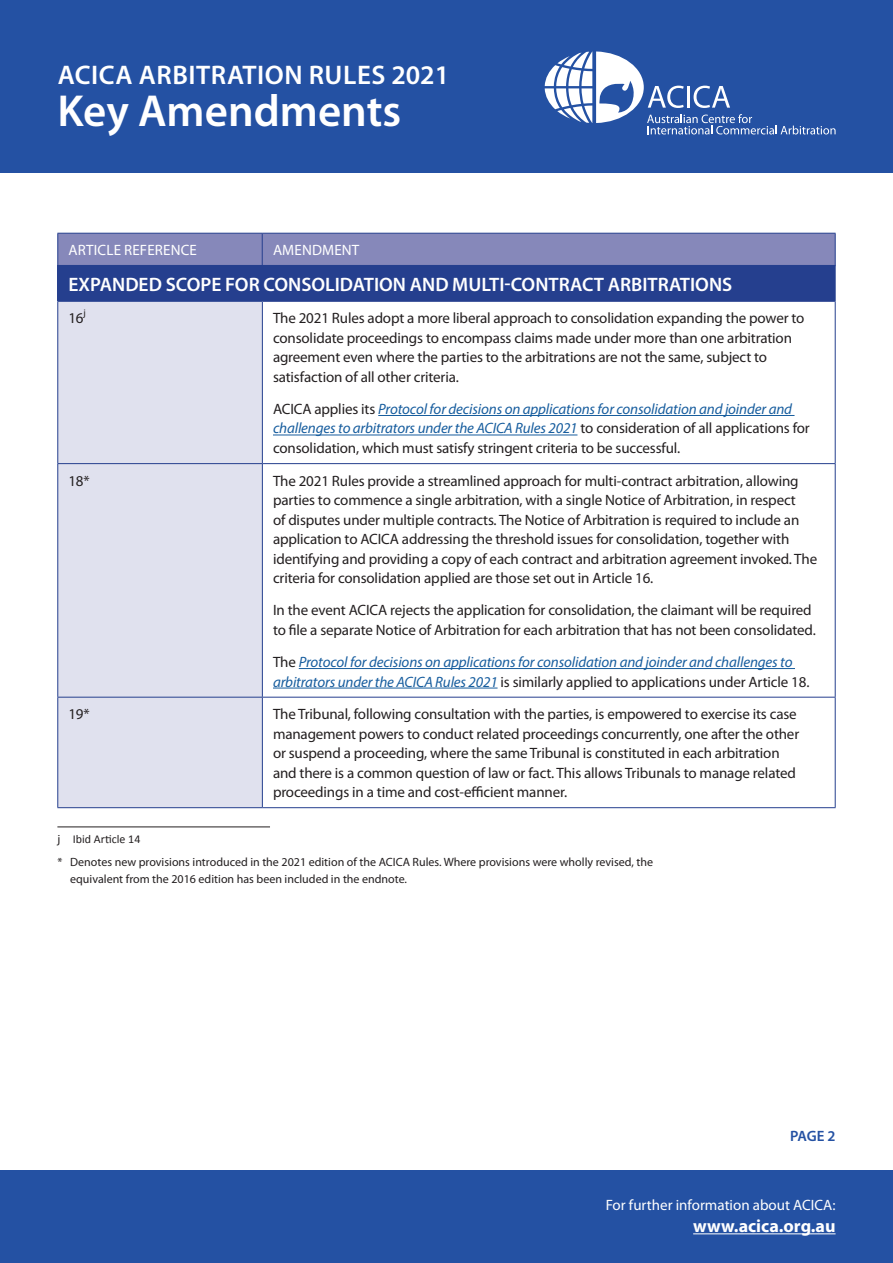
<style>
.page{position:relative;width:893px;height:1263px;background:#fff}
.page>*{position:absolute;margin:0;border:0;box-sizing:border-box;transform-origin:0 0}
.First_para{font:600 45px "Myriad Pro";color:#fff}
.First_para-2{font:600 27px "Myriad Pro";letter-spacing:.02em;color:#fff}
.Table_Heading{font:600 19.5px "Myriad Pro";color:#fff}
.t1{font:700 18px "Myriad Pro";color:#fff}
.Body_Text{font:15px/19.5px "Myriad Pro";letter-spacing:-.01em;color:#231f20}
.Body_Text-2{font:italic 15px/19.5px "Myriad Pro";letter-spacing:-.01em;color:#175d9e}
.Body_Text-3{font:15px "Myriad Pro";letter-spacing:.005em;color:#fff}
.First_para-3{font:600 15px "Myriad Pro";color:#2451a3}
.Footnote_text{font:12px/16.5px "Myriad Pro";color:#231f20}
.Footnote_text-2{font:12px "Calibri";color:#231f20}
.Body_Text-4{font:9.75px "Myriad Pro";color:#231f20}
.s1{font-style:italic;color:#175d9e}
.s2{font-style:normal;color:#231f20}
.s3{font-family:"Myriad Pro"}
</style>
<div class="page">
<div style="left:0;top:0;width:893px;height:172px;background:#2451a3"></div>
<div style="left:0;top:1170px;width:893px;height:93px;background:#2451a3"></div>
<hr style="left:693px;top:1233px;width:143px;height:1px;background:#fff">
<svg style="left:545px;top:51px;width:291px;height:83px"></svg>
<div style="left:58px;top:234px;width:777px;height:31px;background:#8688ba"></div>
<hr style="left:57px;top:233px;width:205px;height:1px;background:#253f8e">
<hr style="left:57px;top:234px;width:1px;height:31px;background:#253f8e">
<hr style="left:262px;top:233px;width:574px;height:1px;background:#253f8e">
<hr style="left:262px;top:234px;width:1px;height:31px;background:#253f8e">
<hr style="left:835px;top:234px;width:1px;height:31px;background:#253f8e">
<div style="left:58px;top:265px;width:777px;height:36px;background:#253f8e"></div>
<div style="left:58px;top:302px;width:204px;height:505px;background:#e0e1ee"></div>
<hr style="left:57px;top:265px;width:205px;height:1px;background:#253f8e">
<hr style="left:57px;top:266px;width:1px;height:35px;background:#253f8e">
<hr style="left:262px;top:265px;width:574px;height:1px;background:#253f8e">
<hr style="left:835px;top:266px;width:1px;height:35px;background:#253f8e">
<hr style="left:57px;top:301px;width:205px;height:1px;background:#253f8e">
<hr style="left:57px;top:302px;width:1px;height:161px;background:#253f8e">
<hr style="left:262px;top:301px;width:574px;height:1px;background:#253f8e">
<hr style="left:262px;top:302px;width:1px;height:161px;background:#253f8e">
<hr style="left:835px;top:302px;width:1px;height:161px;background:#253f8e">
<hr style="left:57px;top:463px;width:205px;height:1px;background:#253f8e">
<hr style="left:57px;top:464px;width:1px;height:233px;background:#253f8e">
<hr style="left:262px;top:463px;width:574px;height:1px;background:#253f8e">
<hr style="left:262px;top:464px;width:1px;height:233px;background:#253f8e">
<hr style="left:835px;top:464px;width:1px;height:233px;background:#253f8e">
<hr style="left:57px;top:697px;width:205px;height:1px;background:#253f8e">
<hr style="left:57px;top:697px;width:1px;height:110px;background:#253f8e">
<hr style="left:262px;top:697px;width:574px;height:1px;background:#253f8e">
<hr style="left:262px;top:697px;width:1px;height:110px;background:#253f8e">
<hr style="left:835px;top:697px;width:1px;height:110px;background:#253f8e">
<hr style="left:57px;top:807px;width:205px;height:1px;background:#253f8e">
<hr style="left:262px;top:807px;width:574px;height:1px;background:#253f8e">
<hr style="left:378px;top:415px;width:416px;height:1px;background:#175d9e">
<hr style="left:273px;top:435px;width:304px;height:1px;background:#175d9e">
<hr style="left:299px;top:668px;width:496px;height:1px;background:#175d9e">
<hr style="left:273px;top:688px;width:225px;height:1px;background:#175d9e">
<hr style="left:57px;top:826px;width:213px;height:1px;background:#231f20">
<p class="First_para-2" style="left:58px;top:60px;width:393px">ACICA ARBITRATION RULES 2021</p>
<p class="First_para" style="left:57px;top:86px;width:345px">Key Amendments</p>
<p class="Body_Text-3" style="left:69px;top:242px;width:130px">ARTICLE REFERENCE</p>
<p class="Body_Text-3" style="left:273px;top:242px;width:88px">AMENDMENT</p>
<p class="Table_Heading" style="left:69px;top:273px;width:665px">EXPANDED SCOPE FOR CONSOLIDATION AND MULTI-CONTRACT ARBITRATIONS</p>
<p class="Body_Text" style="left:68px;top:309px;width:17px">16</p>
<p class="Body_Text-4" style="left:83px;top:307px;width:4px">j</p>
<p class="Body_Text" style="left:273px;top:309px;width:533px">The 2021 Rules adopt a more liberal approach to consolidation expanding the power to consolidate proceedings to encompass claims made under more than one arbitration agreement even where the parties to the arbitrations are not the same, subject to satisfaction of all other criteria.</p>
<p class="Body_Text" style="left:273px;top:399px;width:538px">ACICA applies its <span class="s1">Protocol for decisions on applications for consolidation and joinder and challenges to arbitrators under the ACICA Rules 2021</span> to consideration of all applications for consolidation, which must satisfy stringent criteria to be successful.</p>
<p class="Body_Text" style="left:68px;top:471px;width:23px">18*</p>
<p class="Body_Text" style="left:273px;top:471px;width:546px">The 2021 Rules provide a streamlined approach for multi-contract arbitration, allowing parties to commence a single arbitration, with a single Notice of Arbitration, in respect<br>of disputes under multiple contracts. The Notice of Arbitration is required to include an application to ACICA addressing the threshold issues for consolidation, together with identifying and providing a copy of each contract and arbitration agreement invoked. The criteria for consolidation applied are those set out in Article 16.</p>
<p class="Body_Text" style="left:273px;top:601px;width:544px">In the event ACICA rejects the application for consolidation, the claimant will be required to file a separate Notice of Arbitration for each arbitration that has not been consolidated.</p>
<p class="Body_Text-2" style="left:273px;top:652px;width:538px"><span class="s2">The</span> Protocol for decisions on applications for consolidation and joinder and challenges to arbitrators under the ACICA Rules 2021 <span class="s2">is similarly applied to applications under Article 18.</span></p>
<p class="Body_Text" style="left:68px;top:704px;width:23px">19*</p>
<p class="Body_Text" style="left:273px;top:704px;width:528px">The Tribunal, following consultation with the parties, is empowered to exercise its case management powers to conduct related proceedings concurrently, one after the other or suspend a proceeding, where the same Tribunal is constituted in each arbitration and there is a common question of law or fact. This allows Tribunals to manage related proceedings in a time and cost-efficient manner.</p>
<p class="Footnote_text-2" style="left:57px;top:832px;width:85px"><span class="s3">j</span> Ibid Article 14</p>
<p class="Footnote_text" style="left:70px;top:854px;width:584px;text-indent:-13px">* Denotes new provisions introduced in the 2021 edition of the ACICA Rules. Where provisions were wholly revised, the equivalent from the 2016 edition has been included in the endnote.</p>
<p class="First_para-3" style="left:790px;top:1128px;width:47px">PAGE 2</p>
<p class="Body_Text-3" style="left:606px;top:1197px;width:231px">For further information about ACICA:</p>
<p class="t1" style="left:693px;top:1214px;width:144px">www.acica.org.au</p>
</div>
